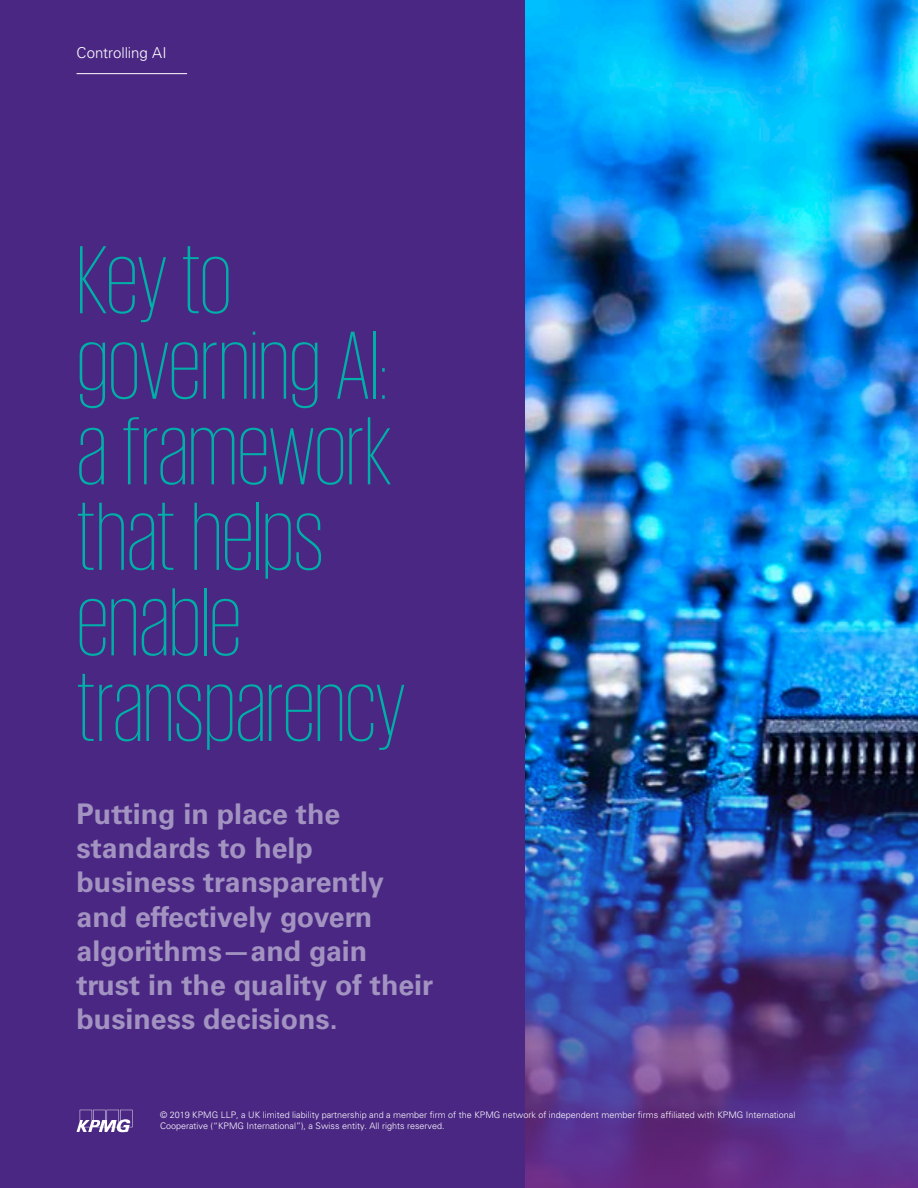
<style>
.page{position:relative;width:918px;height:1188px;background:#fff}
.page>*{position:absolute;margin:0;border:0;box-sizing:border-box;transform-origin:0 0}
.t1{font:200 99px/85.5px "KPMG";letter-spacing:-.005em;color:#00afa8}
.t2{font:700 28.5px/34.2px "Univers LT Std";color:#a293c1}
.t3{font:300 15px "Univers LT Std";color:#fff}
.t4{font:300 9px/10.5px "Univers LT Std";color:#fff}
</style>
<div class="page">
<img style="left:525px;top:0;width:393px;height:487px">
<img style="left:525px;top:487px;width:393px;height:701px">
<div style="left:0;top:0;width:525px;height:1188px;background:#4a2783"></div>
<hr style="left:77px;top:73px;width:110px;height:1px;background:#fff">
<svg style="left:77px;top:1110px;width:55px;height:22px"></svg>
<h3 class="t3" style="left:77px;top:44px;width:92px">Controlling AI</h3>
<h1 class="t1" style="left:77px;top:235px;width:330px">Key to governing AI: a framework that helps enable transparency</h1>
<h2 class="t2" style="left:77px;top:797px;width:358px">Putting in place the standards to help business transparently and effectively govern algorithms—and gain trust in the quality of their business decisions.</h2>
<p class="t4" style="left:160px;top:1110px;width:637px">© 2019 KPMG LLP, a UK limited liability partnership and a member frm of the KPMG network of independent member frms affliated with KPMG International<br>Cooperative (“KPMG International”), a Swiss entity. All rights reserved.</p>
</div>
